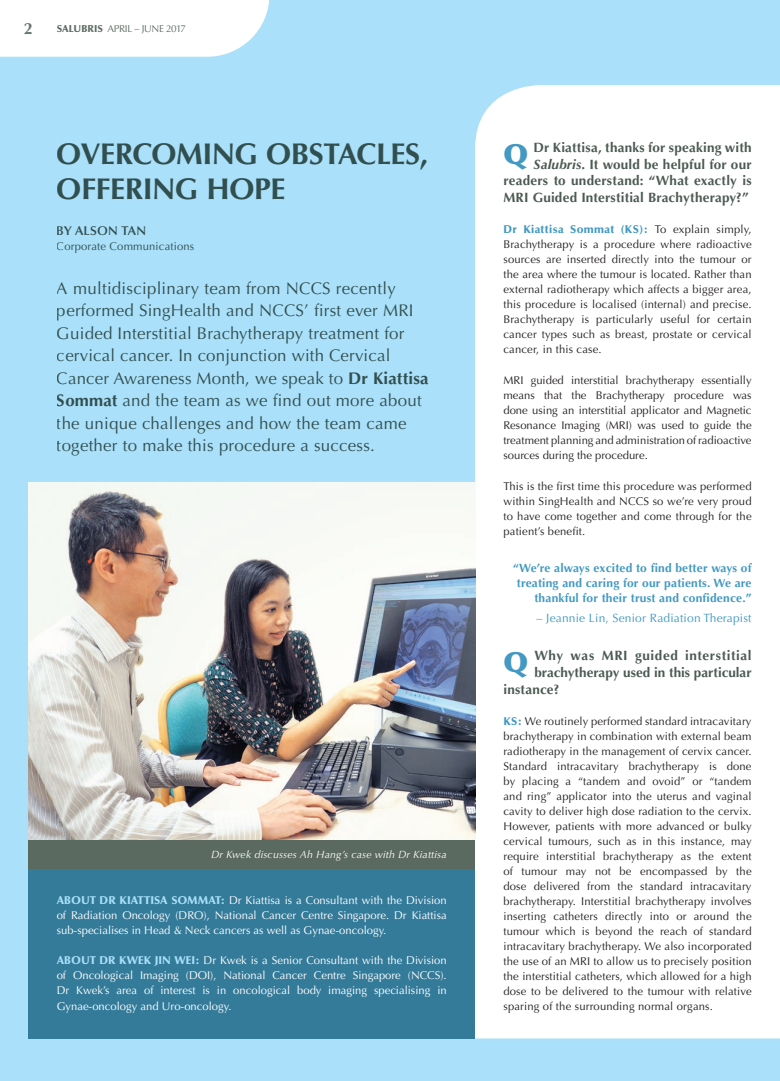
<style>
.page{position:relative;width:780px;height:1081px;background:#aae0f9}
.page>*{position:absolute;margin:0;border:0;box-sizing:border-box;transform-origin:0 0}
.t1{font:700 30px/35px "Optima LT Std";letter-spacing:-.02em;color:#4b5a52}
.t2{font:16.88px/22.5px "Optima LT Std";letter-spacing:.015em;color:#4b5a52}
.t3{font:700 16.25px "Optima LT Std";color:#697870}
.t4{font:700 13.5px/16.9px "Optima LT Std";letter-spacing:.015em;color:#4b5a52;text-align:right}
.t5{font:700 13.5px "Optima LT Std";letter-spacing:.045em;color:#4b5a52}
.t6{font:600 12.75px "Optima LT Std";letter-spacing:.015em;color:#4b5a52}
.t7{font:700 12px/15px "Optima LT Std";letter-spacing:.015em;color:#4399c2;text-align:right}
.t8{font:12px "Optima LT Std";letter-spacing:.015em;color:#4399c2}
.t9{font:11.25px/15px "Optima LT Std";letter-spacing:.015em;color:#231f20;text-align:justify}
.t10{font:11.25px/15px "Optima LT Std";color:#fff;text-align:justify}
.t11{font:11.25px "Optima LT Std";letter-spacing:.015em;color:#4b5a52}
.t12{font:italic 10.5px "Optima LT Std";letter-spacing:.015em;color:#fff}
.t13{font:10px "Optima LT Std";letter-spacing:-.035em;color:#5b6a61}
.s1{font-weight:900}
.s2{font-weight:700}
.s3{font-weight:900;color:#aae0f9}
.s4{font-weight:900;font-size:27.75px;color:#4399c2}
.s5{font-style:italic}
.s6{font-weight:900;color:#4399c2}
</style>
<div class="page">
<div style="left:475px;top:85px;width:305px;height:953px;background:#fff"></div>
<div style="left:28px;top:868px;width:447px;height:170px;background:#347b9a"></div>
<img style="left:28px;top:482px;width:447px;height:358px">
<div style="left:28px;top:840px;width:447px;height:28px;background:#5b6a61"></div>
<div style="left:0;top:0;width:269px;height:57px;background:#fff"></div>
<p class="t3" style="left:24px;top:19px;width:11px">2</p>
<p class="t13" style="left:57px;top:23px;width:131px"><span class="s1">SALUBRIS</span> APRIL – JUNE 2017</p>
<h1 class="t1" style="left:57px;top:136px;width:373px">OVERCOMING OBSTACLES,<br>OFFERING HOPE</h1>
<p class="t6" style="left:57px;top:223px;width:91px">BY ALSON TAN</p>
<p class="t11" style="left:57px;top:240px;width:139px">Corporate Communications</p>
<p class="t2" style="left:57px;top:277px;width:373px">A multidisciplinary team from NCCS recently performed SingHealth and NCCS’ first ever MRI Guided Interstitial Brachytherapy treatment for cervical cancer. In conjunction with Cervical Cancer Awareness Month, we speak to <span class="s2">Dr Kiattisa Sommat</span> and the team as we find out more about the unique challenges and how the team came together to make this procedure a success.</p>
<p class="t12" style="left:211px;top:848px;width:237px">Dr Kwek discusses Ah Hang’s case with Dr Kiattisa</p>
<p class="t10" style="left:57px;top:892px;width:391px"><span class="s3">ABOUT DR KIATTISA SOMMAT:</span> Dr Kiattisa is a Consultant with the Division of Radiation Oncology (DRO), National Cancer Centre Singapore. Dr Kiattisa sub-specialises in Head &amp; Neck cancers as well as Gynae-oncology.</p>
<p class="t10" style="left:57px;top:953px;width:391px"><span class="s3">ABOUT DR KWEK JIN WEI:</span> Dr Kwek is a Senior Consultant with the Division of Oncological Imaging (DOI), National Cancer Centre Singapore (NCCS).<br>Dr Kwek’s area of interest is in oncological body imaging specialising in Gynae-oncology and Uro-oncology.</p>
<p class="t4" style="left:503px;top:139px;width:250px"><span class="s4">Q</span> Dr Kiattisa, thanks for speaking with <span class="s5">Salubris</span>. It would be helpful for our readers to understand: “What exactly is MRI Guided Interstitial Brachytherapy?”</p>
<p class="t9" style="left:503px;top:222px;width:250px"><span class="s6">Dr Kiattisa Sommat (KS):</span> To explain simply, Brachytherapy is a procedure where radioactive sources are inserted directly into the tumour or the area where the tumour is located. Rather than external radiotherapy which affects a bigger area, this procedure is localised (internal) and precise.<br>Brachytherapy is particularly useful for certain cancer types such as breast, prostate or cervical cancer, in this case.</p>
<p class="t9" style="left:503px;top:373px;width:250px">MRI guided interstitial brachytherapy essentially means that the Brachytherapy procedure was done using an interstitial applicator and Magnetic Resonance Imaging (MRI) was used to guide the treatment planning and administration of radioactive sources during the procedure.</p>
<p class="t9" style="left:503px;top:479px;width:250px">This is the first time this procedure was performed within SingHealth and NCCS so we’re very proud to have come together and come through for the patient’s benefit.</p>
<p class="t7" style="left:513px;top:560px;width:240px">“We’re always excited to find better ways of treating and caring for our patients. We are thankful for their trust and confidence.”</p>
<p class="t8" style="left:536px;top:611px;width:216px">– Jeannie Lin, Senior Radiation Therapist</p>
<p class="t5" style="left:503px;top:647px;width:250px"><span class="s4">Q</span> Why was MRI guided interstitial</p>
<p class="t4" style="left:534px;top:664px;width:219px">brachytherapy used in this particular</p>
<p class="t4" style="left:503px;top:681px;width:58px">instance?</p>
<p class="t9" style="left:503px;top:713px;width:250px"><span class="s6">KS:</span> We routinely performed standard intracavitary brachytherapy in combination with external beam radiotherapy in the management of cervix cancer.<br>Standard intracavitary brachytherapy is done by placing a “tandem and ovoid” or “tandem and ring” applicator into the uterus and vaginal cavity to deliver high dose radiation to the cervix.<br>However, patients with more advanced or bulky cervical tumours, such as in this instance, may require interstitial brachytherapy as the extent of tumour may not be encompassed by the dose delivered from the standard intracavitary brachytherapy. Interstitial brachytherapy involves inserting catheters directly into or around the tumour which is beyond the reach of standard intracavitary brachytherapy. We also incorporated the use of an MRI to allow us to precisely position the interstitial catheters, which allowed for a high dose to be delivered to the tumour with relative sparing of the surrounding normal organs.</p>
</div>
